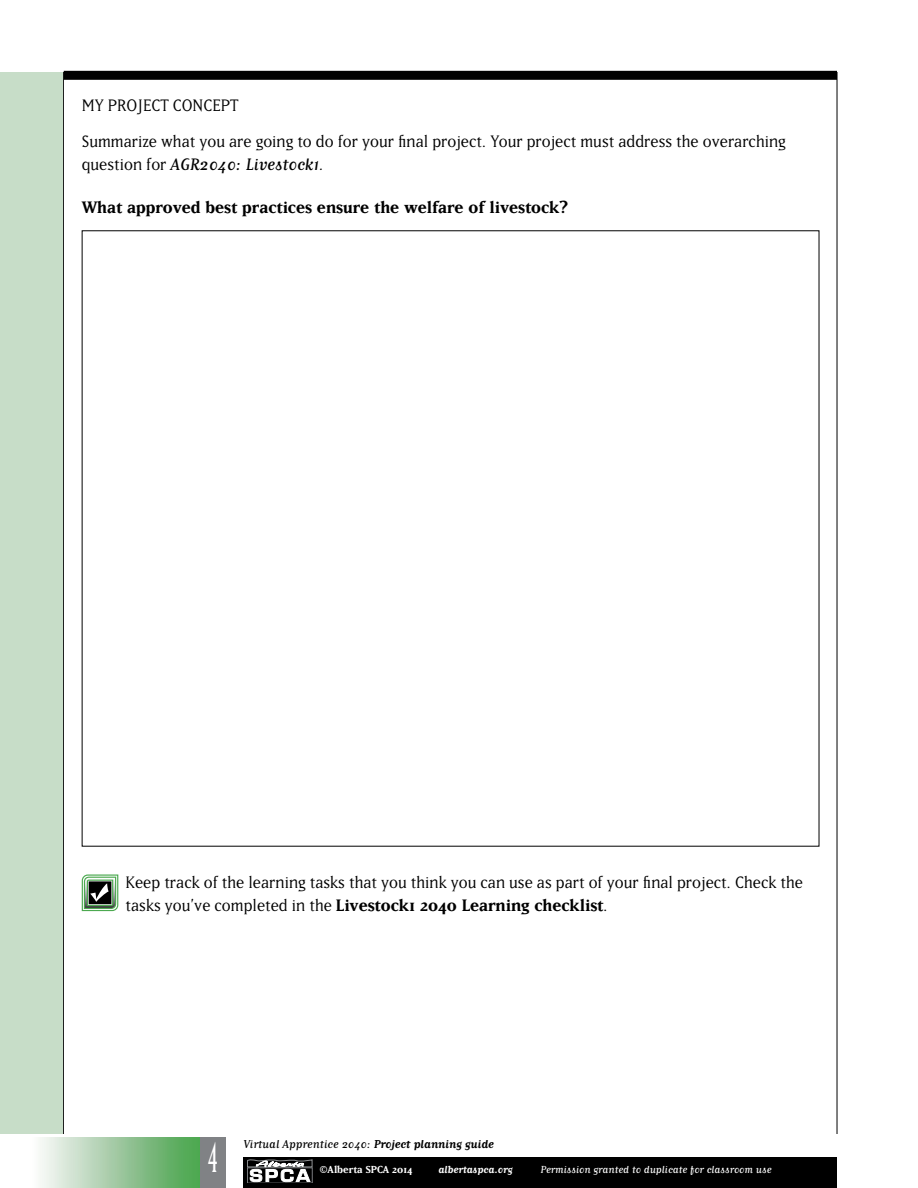
<style>
.page{position:relative;width:918px;height:1188px;background:#fff}
.page>*{position:absolute;margin:0;border:0;box-sizing:border-box;transform-origin:0 0}
.t1{font:48px "Matrix Tall";color:#fff}
.t2{font:19.5px/36px "Matrix";color:#000}
.t3{font:700 19.5px "Matrix";color:#000}
.t4{font:19.5px "Matrix Script";color:#000}
.t5{font:13.5px "Matrix Script";color:#000}
.t6{font:12px "Matrix Script";color:#fff}
.t7{font:700 12px "Matrix";color:#fff}
.t8{font:700 12px "Matrix Script";color:#fff}
.s1{font-family:"Matrix"}
.s2{font-style:inherit}
.s3{font-weight:700}
</style>
<div class="page">
<div style="left:64px;top:71px;width:773px;height:9px;background:#000"></div>
<hr style="left:63px;top:72px;width:1px;height:1062px;background:#000">
<hr style="left:837px;top:72px;width:1px;height:1062px;background:#000">
<div style="left:0;top:72px;width:63px;height:1062px;background:#c7ddc8"></div>
<div style="left:30px;top:1138px;width:173px;height:50px;background:linear-gradient(to right,#fffaff,#429e45)"></div>
<div style="left:200px;top:1138px;width:25px;height:50px;background:#808285"></div>
<div style="left:243px;top:1157px;width:594px;height:31px;background:#000"></div>
<svg style="left:248px;top:1160px;width:64px;height:22px"></svg>
<svg style="left:82px;top:874px;width:36px;height:37px"></svg>
<p class="t2" style="left:82px;top:87px;width:706px">MY PROJECT CONCEPT<br>Summarize what you are going to do for your final project. Your project must address the overarching</p>
<p class="t4" style="left:82px;top:155px;width:244px"><span class="s1">question for</span> AGR2040: Livestock1<span class="s2">.</span></p>
<p class="t3" style="left:82px;top:198px;width:488px">What approved best practices ensure the welfare of livestock?</p>
<p class="t2" style="left:126px;top:871px;width:679px;line-height:22.5px">Keep track of the learning tasks that you think you can use as part of your final project. Check the tasks you’ve completed in the <span class="s3">Livestock1 2040 Learning checklist</span>.</p>
<h1 class="t1" style="left:208px;top:1132px;width:11px">4</h1>
<p class="t5" style="left:243px;top:1138px;width:252px">Virtual Apprentice 2040: <span class="s3">Project planning guide</span></p>
<p class="t7" style="left:320px;top:1163px;width:94px">©Alberta SPCA 2014</p>
<p class="t8" style="left:438px;top:1163px;width:76px">albertaspca.org</p>
<p class="t6" style="left:540px;top:1163px;width:233px">Permission granted to duplicate for classroom use</p>
</div>
